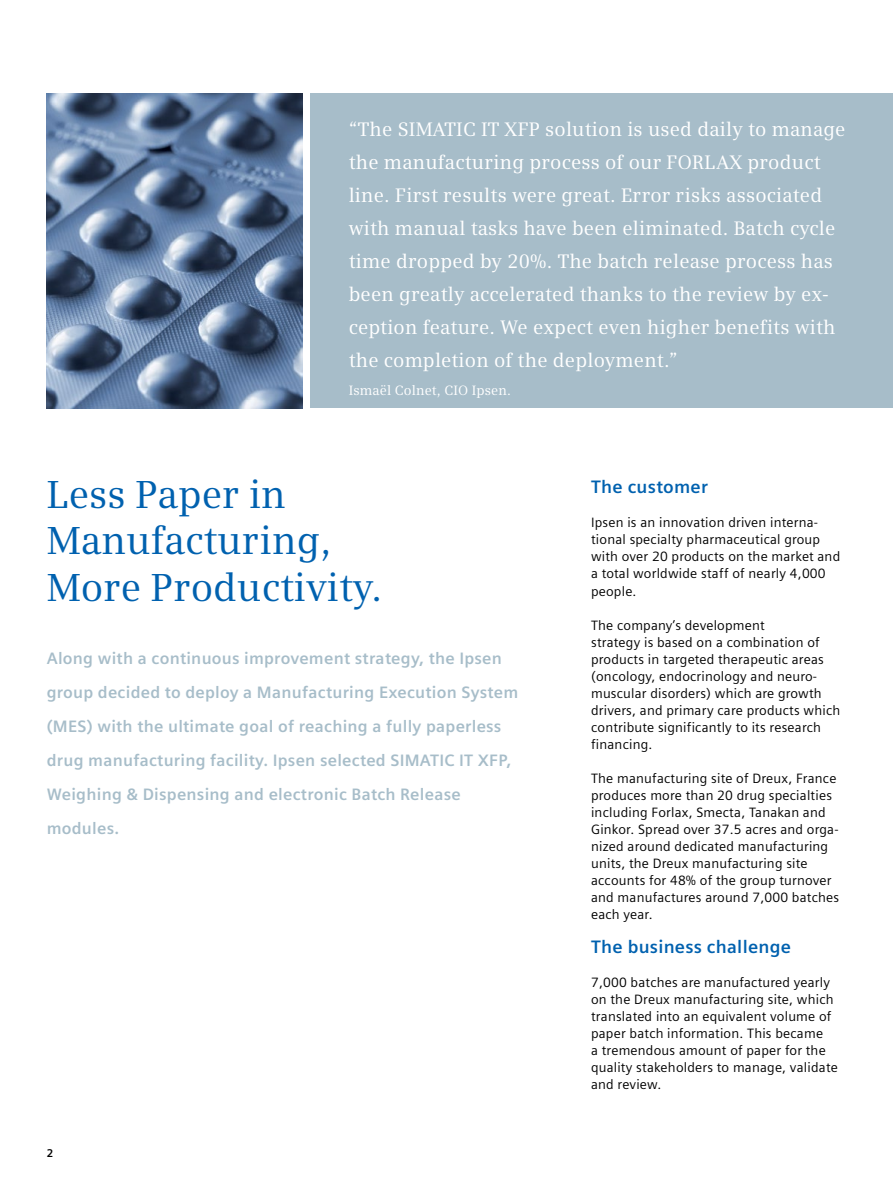
<style>
.page{position:relative;width:893px;height:1191px;background:#fff}
.page>*{position:absolute;margin:0;border:0;box-sizing:border-box;transform-origin:0 0}
.t1{font:39px/46.8px "Siemens Serif";color:#0061af}
.t2{font:19.5px/33px "Siemens Serif";letter-spacing:.01em;color:#fff}
.t3{font:700 18px "Siemens Sans";letter-spacing:.015em;color:#0061af}
.t4{font:700 16.5px/34px "Siemens Sans";letter-spacing:.015em;color:#a7bdc9}
.t5{font:13.5px/17px "Siemens Sans";letter-spacing:.015em;color:#000}
.t6{font:13.5px "Siemens Serif";letter-spacing:.01em;color:#fff}
.t7{font:700 11.25px "Siemens Sans";color:#000}
</style>
<div class="page">
<div style="left:310px;top:94px;width:583px;height:314px;background:#a7bdc9"></div>
<img style="left:47px;top:94px;width:255px;height:314px">
<p class="t2" style="left:349px;top:113px;width:498px">“The SIMATIC IT XFP solution is used daily to manage the manufacturing process of our FORLAX product line. First results were great. Error risks associated with manual tasks have been eliminated. Batch cycle time dropped by 20%. The batch release process has been greatly accelerated thanks to the review by ex&shy;ception feature. We expect even higher benefits with the completion of the deployment.”</p>
<p class="t6" style="left:349px;top:382px;width:164px">Ismaël Colnet, CIO Ipsen.</p>
<h1 class="t1" style="left:47px;top:470px;width:337px">Less Paper in<br>Manufacturing,<br>More Productivity.</h1>
<p class="t4" style="left:47px;top:641px;width:473px">Along with a continuous improvement strategy, the Ipsen group decided to deploy a Manufacturing Execution System (MES) with the ultimate goal of reaching a fully paperless drug manufacturing facility. Ipsen selected SIMATIC IT XFP, Weighing &amp; Dispensing and electronic Batch Release modules.</p>
<p class="t7" style="left:47px;top:1146px;width:8px">2</p>
<h3 class="t3" style="left:591px;top:477px;width:118px">The customer</h3>
<p class="t5" style="left:591px;top:514px;width:251px">Ipsen is an innovation driven interna&shy;tional specialty pharmaceutical group with over 20 products on the market and a total worldwide staff of nearly 4,000 people.</p>
<p class="t5" style="left:591px;top:616px;width:251px">The company’s development<br>strategy is based on a combination of products in targeted therapeutic areas (oncology, endocrinology and neuro&shy;muscular disorders) which are growth drivers, and primary care products which contribute significantly to its research financing.</p>
<p class="t5" style="left:591px;top:769px;width:249px">The manufacturing site of Dreux, France produces more than 20 drug specialties including Forlax, Smecta, Tanakan and Ginkor. Spread over 37.5 acres and orga&shy;nized around dedicated manufacturing units, the Dreux manufacturing site accounts for 48% of the group turnover and manufactures around 7,000 batches each year.</p>
<h3 class="t3" style="left:591px;top:936px;width:201px">The business challenge</h3>
<p class="t5" style="left:591px;top:973px;width:248px">7,000 batches are manufactured yearly on the Dreux manufacturing site, which translated into an equivalent volume of paper batch information. This became<br>a tremendous amount of paper for the quality stakeholders to manage, validate and review.</p>
</div>
